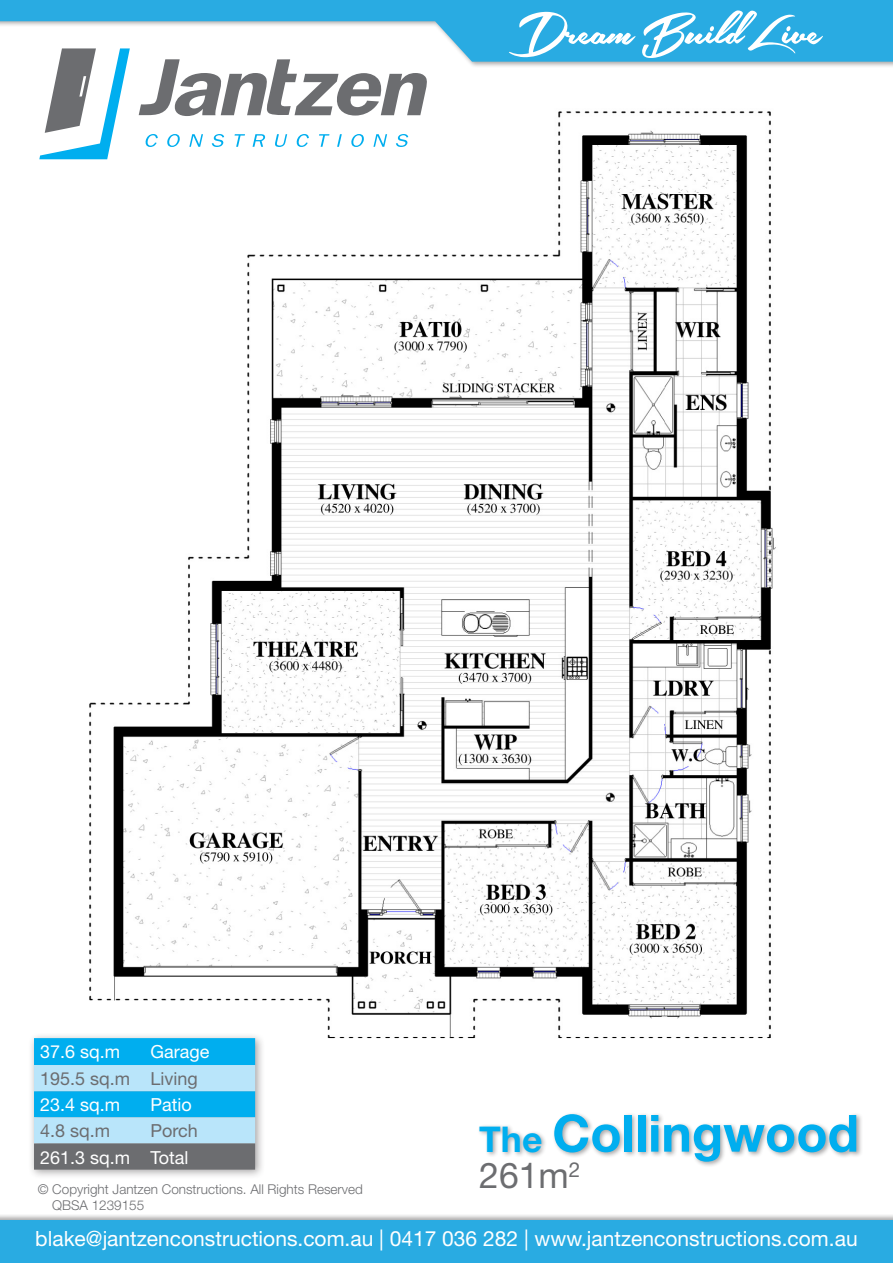
<style>
.page{position:relative;width:893px;height:1263px;background:#fff}
.page>*{position:absolute;margin:0;border:0;box-sizing:border-box;transform-origin:0 0}
.t1{font:700 51.3px "Helvetica Neue LT";color:#00aeef}
.t2{font:35.55px "Helvetica Neue LT";color:#6c6d70}
.t3{font:21px "Helvetica Neue LT";color:#fff}
.t4{font:18px "Helvetica Neue LT";color:#fff}
.t5{font:18px "Helvetica Neue LT";color:#6c6d70}
.t6{font:300 13.5px "Helvetica Neue LT";color:#6c6d70}
.s1{font-size:35.55px}
</style>
<div class="page">
<img style="left:73px;top:111px;width:703px;height:927px">
<div style="left:0;top:1213px;width:893px;height:50px;background:#231f20;opacity:.4"></div>
<div style="left:0;top:1220px;width:893px;height:43px;background:#29abe2"></div>
<svg style="left:39px;top:68px;width:91px;height:91px"></svg>
<svg style="left:145px;top:134px;width:13px;height:13px"></svg>
<svg style="left:167px;top:134px;width:13px;height:13px"></svg>
<svg style="left:189px;top:134px;width:14px;height:13px"></svg>
<svg style="left:212px;top:134px;width:12px;height:13px"></svg>
<svg style="left:235px;top:134px;width:10px;height:13px"></svg>
<svg style="left:253px;top:134px;width:12px;height:13px"></svg>
<svg style="left:275px;top:134px;width:12px;height:13px"></svg>
<svg style="left:296px;top:134px;width:13px;height:13px"></svg>
<svg style="left:319px;top:134px;width:10px;height:13px"></svg>
<svg style="left:337px;top:134px;width:5px;height:13px"></svg>
<svg style="left:351px;top:134px;width:13px;height:13px"></svg>
<svg style="left:373px;top:134px;width:14px;height:13px"></svg>
<svg style="left:396px;top:134px;width:12px;height:13px"></svg>
<svg style="left:139px;top:68px;width:288px;height:48px"></svg>
<div style="left:0;top:0;width:893px;height:68px;background:#231f20;opacity:.4"></div>
<svg style="left:0;top:0;width:893px;height:62px;fill:#29abe2"></svg>
<div style="left:477px;top:1112px;width:386px;height:55px;background:#231f20;opacity:.4"></div>
<div style="left:28px;top:1032px;width:238px;height:148px;background:#231f20;opacity:.4"></div>
<svg style="left:34px;top:1038px;width:221px;height:131px;background:#5fb7da"></svg>
<svg style="left:509px;top:10px;width:314px;height:48px"></svg>
<p class="t4" style="left:40px;top:1041px;width:82px">37.6 sq.m</p>
<p class="t4" style="left:151px;top:1041px;width:60px">Garage</p>
<p class="t5" style="left:40px;top:1068px;width:92px">195.5 sq.m</p>
<p class="t5" style="left:151px;top:1068px;width:49px">Living</p>
<p class="t4" style="left:40px;top:1094px;width:82px">23.4 sq.m</p>
<p class="t4" style="left:151px;top:1094px;width:43px">Patio</p>
<p class="t5" style="left:40px;top:1120px;width:72px">4.8 sq.m</p>
<p class="t5" style="left:151px;top:1120px;width:49px">Porch</p>
<p class="t4" style="left:40px;top:1146px;width:92px">261.3 sq.m</p>
<p class="t4" style="left:151px;top:1146px;width:39px">Total</p>
<p class="t6" style="left:38px;top:1181px;width:327px">© Copyright Jantzen Constructions. All Rights Reserved</p>
<p class="t6" style="left:52px;top:1197px;width:94px">QBSA 1239155</p>
<p class="t1" style="left:479px;top:1101px;width:381px"><span class="s1">The</span> Collingwood</p>
<p class="t2" style="left:479px;top:1154px;width:103px">261m<sup>2</sup></p>
<p class="t3" style="left:35px;top:1226px;width:824px">blake@jantzenconstructions.com.au | 0417 036 282 | www.jantzenconstructions.com.au</p>
</div>
